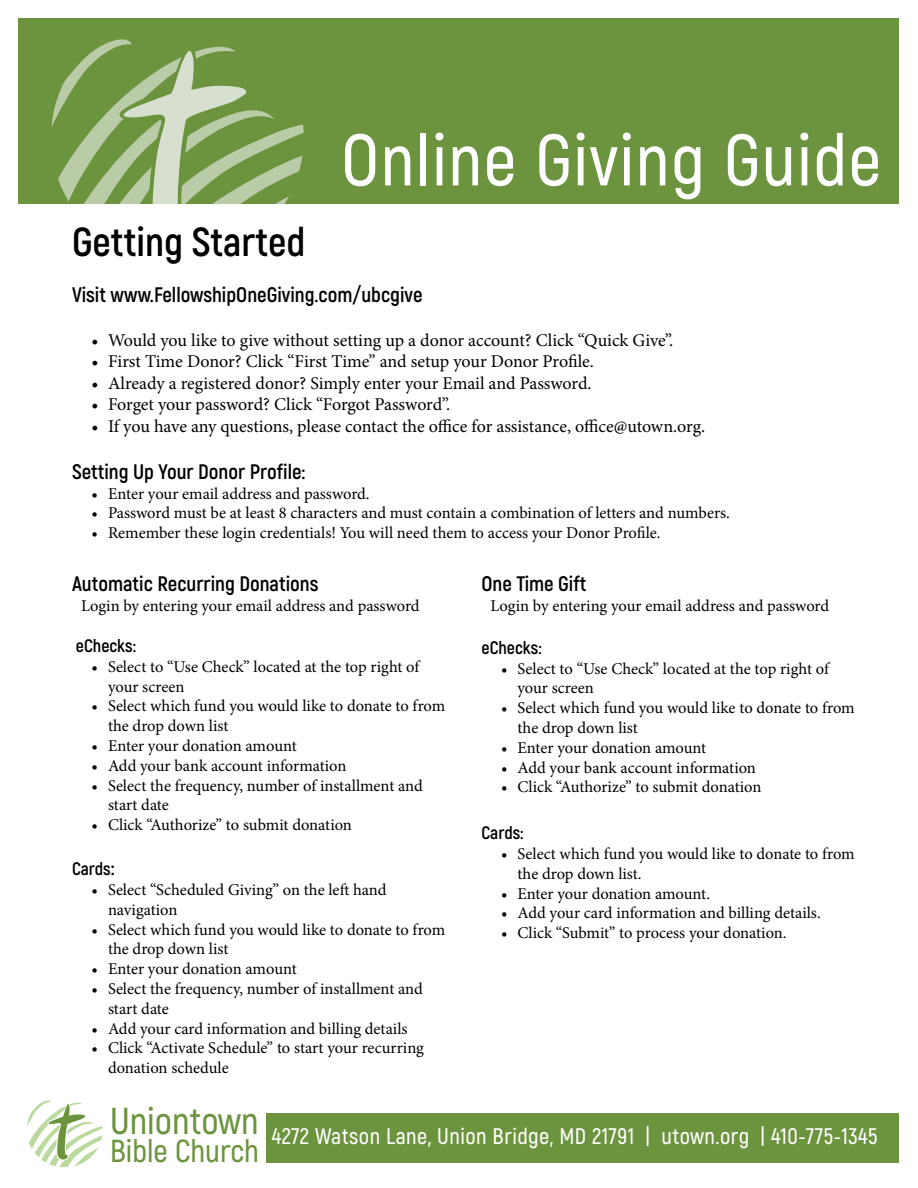
<style>
.page{position:relative;width:918px;height:1188px;background:#fff}
.page>*{position:absolute;margin:0;border:0;box-sizing:border-box;transform-origin:0 0}
.t1{font:600 125.1px "Akrobat";color:#f2f2f2}
.t2{font:600 105.75px "Akrobat";color:#f2f2f2}
.t3{font:600 72.6px "Akrobat";letter-spacing:.02em;color:#fff}
.t4{font:700 40.5px "Akrobat";color:#000}
.t5{font:600 37.5px "Akrobat";color:#6c943e}
.t6{font:600 31.8px "Akrobat";color:#6c943e}
.t7{font:600 22.5px "Akrobat";letter-spacing:.02em;color:#fff}
.t8{font:700 21px "Akrobat";color:#000}
.t9{font:18px "Minion Pro";letter-spacing:-.005em;color:#000}
.t10{font:700 18px "Akrobat";color:#000}
.t11{font:16.5px/19.8px "Minion Pro";letter-spacing:-.005em;color:#000}
.s1{font-size:21px}
</style>
<div class="page">
<div style="left:19px;top:19px;width:880px;height:185px;background:#6c943e"></div>
<div style="left:266px;top:1113px;width:633px;height:50px;background:#6c943e"></div>
<svg style="left:27px;top:1101px;width:76px;height:66px"></svg>
<svg style="left:51px;top:39px;width:253px;height:165px"></svg>
<h1 class="t1" style="left:329px;top:30px;width:496px">Uniontown</h1>
<h2 class="t2" style="left:328px;top:142px;width:497px">Bible Church</h2>
<h3 class="t3" style="left:341px;top:116px;width:542px">Online Giving Guide</h3>
<h3 class="t4" style="left:72px;top:216px;width:235px">Getting Started</h3>
<p class="t8" style="left:72px;top:282px;width:352px">Visit www.FellowshipOneGiving.com/ubcgive</p>
<p class="t9" style="left:92px;top:328px;width:583px">• Would you like to give without setting up a donor account? Click “Quick Give”.</p>
<p class="t9" style="left:92px;top:349px;width:504px">• First Time Donor? Click “First Time” and setup your Donor Profile.</p>
<p class="t9" style="left:92px;top:371px;width:502px">• Already a registered donor? Simply enter your Email and Password.</p>
<p class="t9" style="left:92px;top:393px;width:360px">• Forget your password? Click “Forgot Password”.</p>
<p class="t9" style="left:92px;top:414px;width:615px">• If you have any questions, please contact the office for assistance, office@utown.org.</p>
<p class="t8" style="left:72px;top:458px;width:235px">Setting Up Your Donor Profile:</p>
<p class="t11" style="left:92px;top:483px;width:280px">• Enter your email address and password.</p>
<p class="t11" style="left:92px;top:503px;width:640px">• Password must be at least 8 characters and must contain a combination of letters and numbers.</p>
<p class="t11" style="left:92px;top:523px;width:571px">• Remember these login credentials! You will need them to access your Donor Profile.</p>
<p class="t8" style="left:72px;top:570px;width:248px">Automatic Recurring Donations</p>
<p class="t11" style="left:81px;top:596px;width:340px">Login by entering your email address and password</p>
<p class="t10" style="left:76px;top:635px;width:62px">eChecks:</p>
<p class="t11" style="left:108px;top:657px;width:313px;text-indent:-16px">• Select to “Use Check” located at the top right of your screen</p>
<p class="t11" style="left:108px;top:696px;width:339px;text-indent:-16px">• Select which fund you would like to donate to from the drop down list</p>
<p class="t11" style="left:92px;top:736px;width:207px">• Enter your donation amount</p>
<p class="t11" style="left:92px;top:756px;width:257px">• Add your bank account information</p>
<p class="t11" style="left:108px;top:776px;width:316px;text-indent:-16px">• Select the frequency, number of installment and start date</p>
<p class="t11" style="left:92px;top:815px;width:262px">• Click “Authorize” to submit donation</p>
<p class="t10" style="left:72px;top:858px;width:44px">Cards<span class="s1">:</span></p>
<p class="t11" style="left:108px;top:880px;width:280px;text-indent:-16px">• Select “Scheduled Giving” on the left hand navigation</p>
<p class="t11" style="left:108px;top:920px;width:339px;text-indent:-16px">• Select which fund you would like to donate to from the drop down list</p>
<p class="t11" style="left:92px;top:959px;width:207px">• Enter your donation amount</p>
<p class="t11" style="left:108px;top:979px;width:316px;text-indent:-16px">• Select the frequency, number of installment and start date</p>
<p class="t11" style="left:92px;top:1019px;width:318px">• Add your card information and billing details</p>
<p class="t11" style="left:108px;top:1038px;width:318px;text-indent:-16px">• Click “Activate Schedule” to start your recurring donation schedule</p>
<p class="t8" style="left:482px;top:570px;width:106px">One Time Gift</p>
<p class="t11" style="left:490px;top:596px;width:340px">Login by entering your email address and password</p>
<p class="t10" style="left:482px;top:636px;width:62px">eChecks:</p>
<p class="t11" style="left:518px;top:659px;width:313px;text-indent:-16px">• Select to “Use Check” located at the top right of your screen</p>
<p class="t11" style="left:518px;top:698px;width:339px;text-indent:-16px">• Select which fund you would like to donate to from the drop down list</p>
<p class="t11" style="left:501px;top:738px;width:207px">• Enter your donation amount</p>
<p class="t11" style="left:501px;top:758px;width:257px">• Add your bank account information</p>
<p class="t11" style="left:501px;top:777px;width:262px">• Click “Authorize” to submit donation</p>
<p class="t10" style="left:482px;top:822px;width:44px">Cards:</p>
<p class="t11" style="left:518px;top:844px;width:339px;text-indent:-16px">• Select which fund you would like to donate to from the drop down list.</p>
<p class="t11" style="left:501px;top:884px;width:211px">• Enter your donation amount.</p>
<p class="t11" style="left:501px;top:903px;width:321px">• Add your card information and billing details.</p>
<p class="t11" style="left:501px;top:923px;width:287px">• Click “Submit” to process your donation.</p>
<h3 class="t5" style="left:110px;top:1098px;width:150px">Uniontown</h3>
<h3 class="t6" style="left:110px;top:1131px;width:150px">Bible Church</h3>
<h3 class="t7" style="left:272px;top:1123px;width:607px">4272 Watson Lane, Union Bridge, MD 21791 | utown.org | 410-775-1345</h3>
</div>
